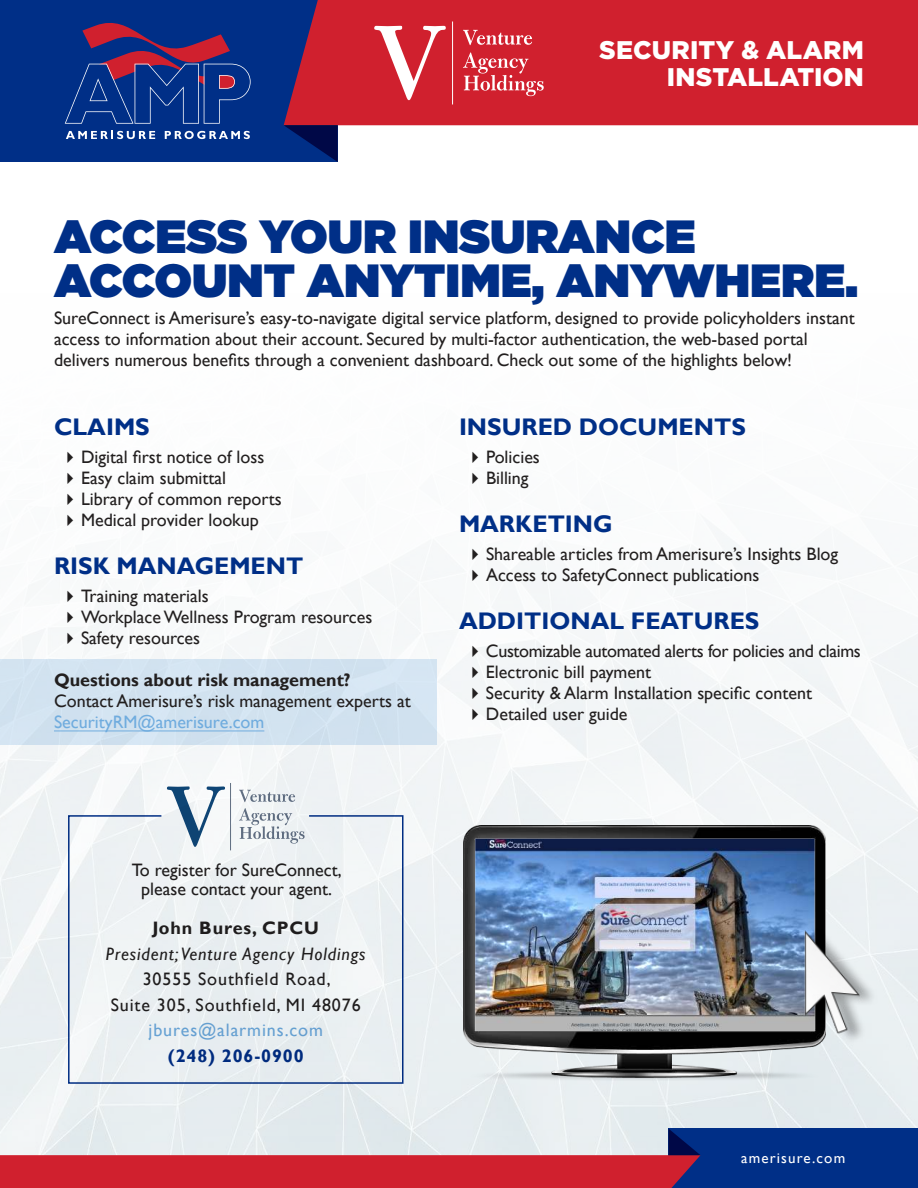
<style>
.page{position:relative;width:918px;height:1188px;background:#fff}
.page>*{position:absolute;margin:0;border:0;box-sizing:border-box;transform-origin:0 0}
.t1{font:900 46.5px/43.5px "Gotham";color:#002f87}
.t2{font:900 25.5px/27px "Gotham";letter-spacing:.005em;color:#fff;text-align:right}
.t3{font:700 24px "Gill Sans";color:#002f87}
.t4{font:18px/21px "Gill Sans";color:#221f1f}
.t5{font:18px/25.5px "Gill Sans";letter-spacing:.05em;color:#221f1f;text-align:center}
.t6{font:italic 18px "Gill Sans";letter-spacing:.05em;color:#221f1f}
.t7{font:700 18px "Gill Sans";color:#221f1f}
.t8{font:18px "Gill Sans";color:#70acde}
.t9{font:18px "Gill Sans";letter-spacing:.05em;color:#70acde}
.t10{font:700 18px "Gill Sans";letter-spacing:.05em;color:#221f1f}
.t11{font:700 18px "Gill Sans";letter-spacing:.05em;color:#002f87}
.t12{font:15px "Gill Sans";letter-spacing:.075em;color:#fff}
</style>
<div class="page">
<img style="left:0;top:528px;width:918px;height:601px">
<div style="left:669px;top:1129px;width:249px;height:59px;background:#002f87"></div>
<svg style="left:0;top:1129px;width:701px;height:59px;background:#d17681"></svg>
<div style="left:0;top:0;width:338px;height:162px;background:#002f87"></div>
<div style="left:284px;top:0;width:634px;height:125px;background:#d0202e"></div>
<svg style="left:284px;top:125px;width:54px;height:37px"></svg>
<svg style="left:66px;top:131px;width:89px;height:8px"></svg>
<svg style="left:165px;top:131px;width:85px;height:8px"></svg>
<svg style="left:65px;top:23px;width:186px;height:101px"></svg>
<svg style="left:463px;top:30px;width:69px;height:15px"></svg>
<svg style="left:463px;top:52px;width:81px;height:44px;background:#d94b57"></svg>
<svg style="left:374px;top:26px;width:72px;height:74px"></svg>
<hr style="left:452px;top:22px;width:1px;height:82px;background:#fff">
<div style="left:0;top:659px;width:436px;height:86px;background:#d1e2f0"></div>
<hr style="left:54px;top:731px;width:210px;height:1px;background:#70acde">
<img style="left:464px;top:825px;width:362px;height:256px">
<img style="left:761px;top:909px;width:131px;height:148px">
<svg style="left:67px;top:814px;width:337px;height:271px"></svg>
<svg style="left:239px;top:790px;width:56px;height:12px"></svg>
<svg style="left:239px;top:808px;width:66px;height:36px"></svg>
<svg style="left:167px;top:786px;width:58px;height:61px"></svg>
<hr style="left:230px;top:783px;width:1px;height:67px;background:#647185">
<svg style="left:68px;top:591px;width:5px;height:11px"></svg>
<svg style="left:68px;top:612px;width:5px;height:11px"></svg>
<svg style="left:68px;top:633px;width:5px;height:11px"></svg>
<svg style="left:472px;top:549px;width:6px;height:11px"></svg>
<svg style="left:472px;top:570px;width:6px;height:11px"></svg>
<svg style="left:472px;top:645px;width:6px;height:12px"></svg>
<svg style="left:472px;top:666px;width:6px;height:12px"></svg>
<svg style="left:472px;top:687px;width:6px;height:12px"></svg>
<svg style="left:472px;top:708px;width:6px;height:12px"></svg>
<h2 class="t2" style="left:599px;top:38px;width:266px">SECURITY &amp; ALARM<br>INSTALLATION</h2>
<h1 class="t1" style="left:54px;top:217px;width:806px">ACCESS YOUR INSURANCE<br>ACCOUNT ANYTIME, ANYWHERE.</h1>
<p class="t4" style="left:54px;top:309px;width:802px">SureConnect is Amerisure’s easy-to-navigate digital service platform, designed to provide policyholders instant access to information about their account. Secured by multi-factor authentication, the web-based portal delivers numerous bene昀椀ts through a convenient dashboard. Check out some of the highlights below!</p>
<h3 class="t3" style="left:54px;top:419px;width:97px">CLAIMS</h3>
<p class="t4" style="left:81px;top:447px;width:202px">Digital 昀椀rst notice of loss<br>Easy claim submittal<br>Library of common reports<br>Medical provider lookup</p>
<h3 class="t3" style="left:54px;top:558px;width:251px">RISK MANAGEMENT</h3>
<p class="t4" style="left:81px;top:587px;width:293px">Training materials<br>Workplace Wellness Program resources<br>Safety resources</p>
<p class="t7" style="left:54px;top:674px;width:298px">Questions about risk management?</p>
<p class="t4" style="left:54px;top:691px;width:358px">Contact Amerisure’s risk management experts at</p>
<p class="t8" style="left:54px;top:715px;width:212px">SecurityRM@amerisure.com</p>
<h3 class="t3" style="left:459px;top:419px;width:288px">INSURED DOCUMENTS</h3>
<p class="t4" style="left:486px;top:447px;width:55px">Policies<br>Billing</p>
<h3 class="t3" style="left:459px;top:516px;width:155px">MARKETING</h3>
<p class="t4" style="left:486px;top:545px;width:354px">Shareable articles from Amerisure’s Insights Blog<br>Access to SafetyConnect publications</p>
<h3 class="t3" style="left:459px;top:612px;width:302px">ADDITIONAL FEATURES</h3>
<p class="t4" style="left:486px;top:642px;width:376px">Customizable automated alerts for policies and claims Electronic bill payment<br>Security &amp; Alarm Installation speci昀椀c content Detailed user guide</p>
<p class="t4" style="left:132px;top:862px;width:211px;line-height:19.5px;text-align:center">To register for SureConnect, please contact your agent.</p>
<p class="t10" style="left:152px;top:922px;width:168px">John Bures, CPCU</p>
<p class="t6" style="left:106px;top:947px;width:261px">President; Venture Agency Holdings</p>
<p class="t5" style="left:111px;top:968px;width:252px">30555 Southfield Road,<br>Suite 305, Southfield, MI 48076</p>
<p class="t9" style="left:149px;top:1023px;width:176px">jbures@alarmins.com</p>
<p class="t11" style="left:168px;top:1049px;width:137px">(248) 206-0900</p>
<p class="t12" style="left:741px;top:1153px;width:105px">amerisure.com</p>
</div>
